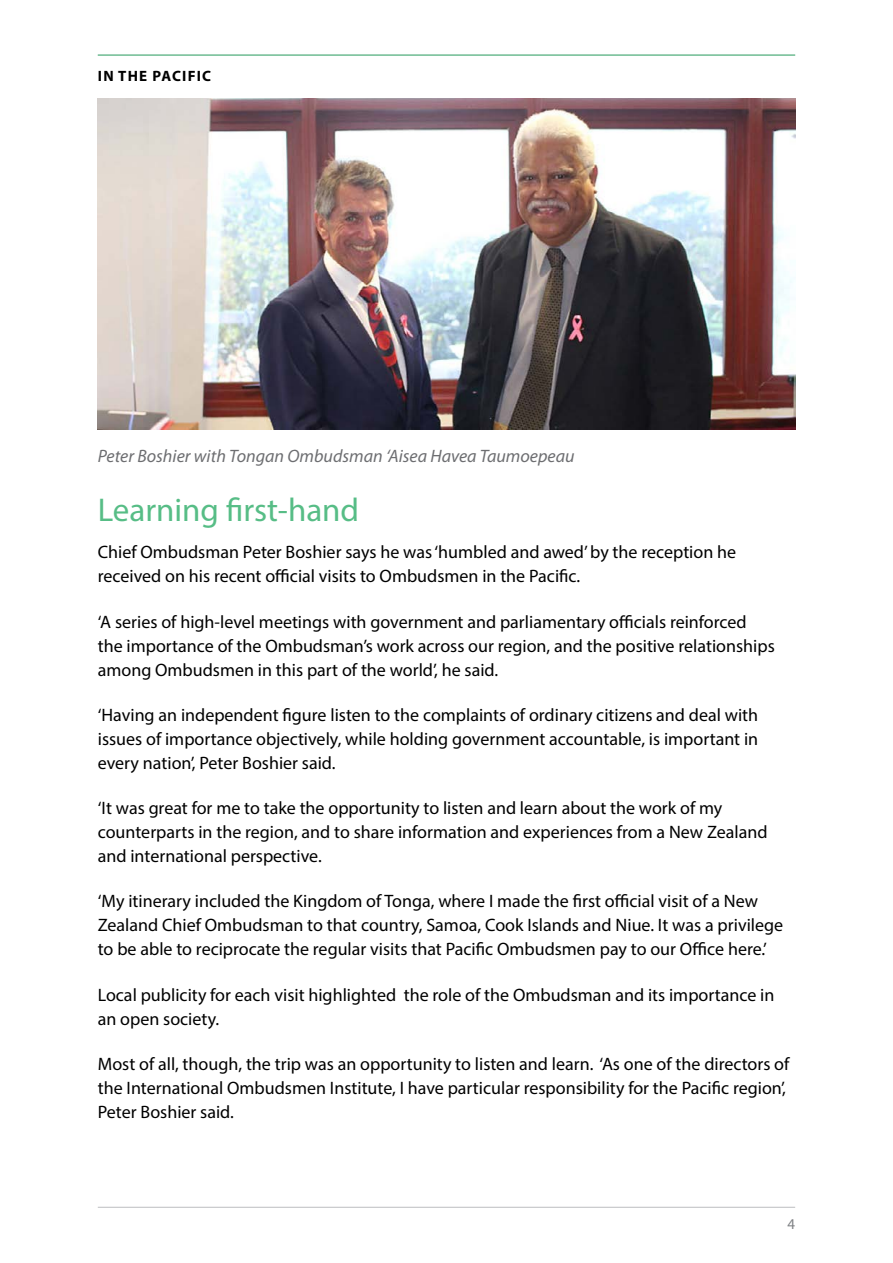
<style>
.page{position:relative;width:893px;height:1263px;background:#fff}
.page>*{position:absolute;margin:0;border:0;box-sizing:border-box;transform-origin:0 0}
.Headings{font:33px "Myriad Pro";color:#57bd86}
.Text{font:18px/24px "Myriad Pro";color:#000}
.Image_caption{font:italic 18px "Myriad Pro";color:#6d6e71}
.LABEL_-_LINE_ABOVE{font:700 15px "Myriad Pro";letter-spacing:.08em;color:#000}
.t1{font:15px "Myriad Pro";color:#808285}
</style>
<div class="page">
<hr style="left:98px;top:1207px;width:697px;height:1px;background:#bcbec0">
<hr style="left:98px;top:55px;width:697px;height:1px;background:#57bd86">
<img style="left:98px;top:98px;width:697px;height:331px">
<p class="LABEL_-_LINE_ABOVE" style="left:98px;top:66px;width:115px">IN THE PACIFIC</p>
<p class="Image_caption" style="left:98px;top:445px;width:478px">Peter Boshier with Tongan Ombudsman ‘Aisea Havea Taumoepeau</p>
<p class="Headings" style="left:98px;top:490px;width:263px">Learning first-hand</p>
<p class="Text" style="left:98px;top:540px;width:640px">Chief Ombudsman Peter Boshier says he was ‘humbled and awed’ by the reception he received on his recent official visits to Ombudsmen in the Pacific.</p>
<p class="Text" style="left:98px;top:609px;width:678px">‘A series of high-level meetings with government and parliamentary officials reinforced the importance of the Ombudsman’s work across our region, and the positive relationships among Ombudsmen in this part of the world’, he said.</p>
<p class="Text" style="left:98px;top:702px;width:662px;text-align:justify">‘Having an independent figure listen to the complaints of ordinary citizens and deal with issues of importance objectively, while holding government accountable, is important in every nation’, Peter Boshier said.</p>
<p class="Text" style="left:98px;top:796px;width:671px">‘It was great for me to take the opportunity to listen and learn about the work of my counterparts in the region, and to share information and experiences from a New Zealand and international perspective.</p>
<p class="Text" style="left:98px;top:889px;width:687px">‘My itinerary included the Kingdom of Tonga, where I made the first official visit of a New<br>Zealand Chief Ombudsman to that country, Samoa, Cook Islands and Niue. It was a privilege to be able to reciprocate the regular visits that Pacific Ombudsmen pay to our Office here.’</p>
<p class="Text" style="left:98px;top:982px;width:678px">Local publicity for each visit highlighted the role of the Ombudsman and its importance in an open society.</p>
<p class="Text" style="left:98px;top:1051px;width:693px">Most of all, though, the trip was an opportunity to listen and learn. ‘As one of the directors of the International Ombudsmen Institute, I have particular responsibility for the Pacific region’,<br>Peter Boshier said.</p>
<p class="t1" style="left:787px;top:1215px;width:9px">4</p>
</div>
